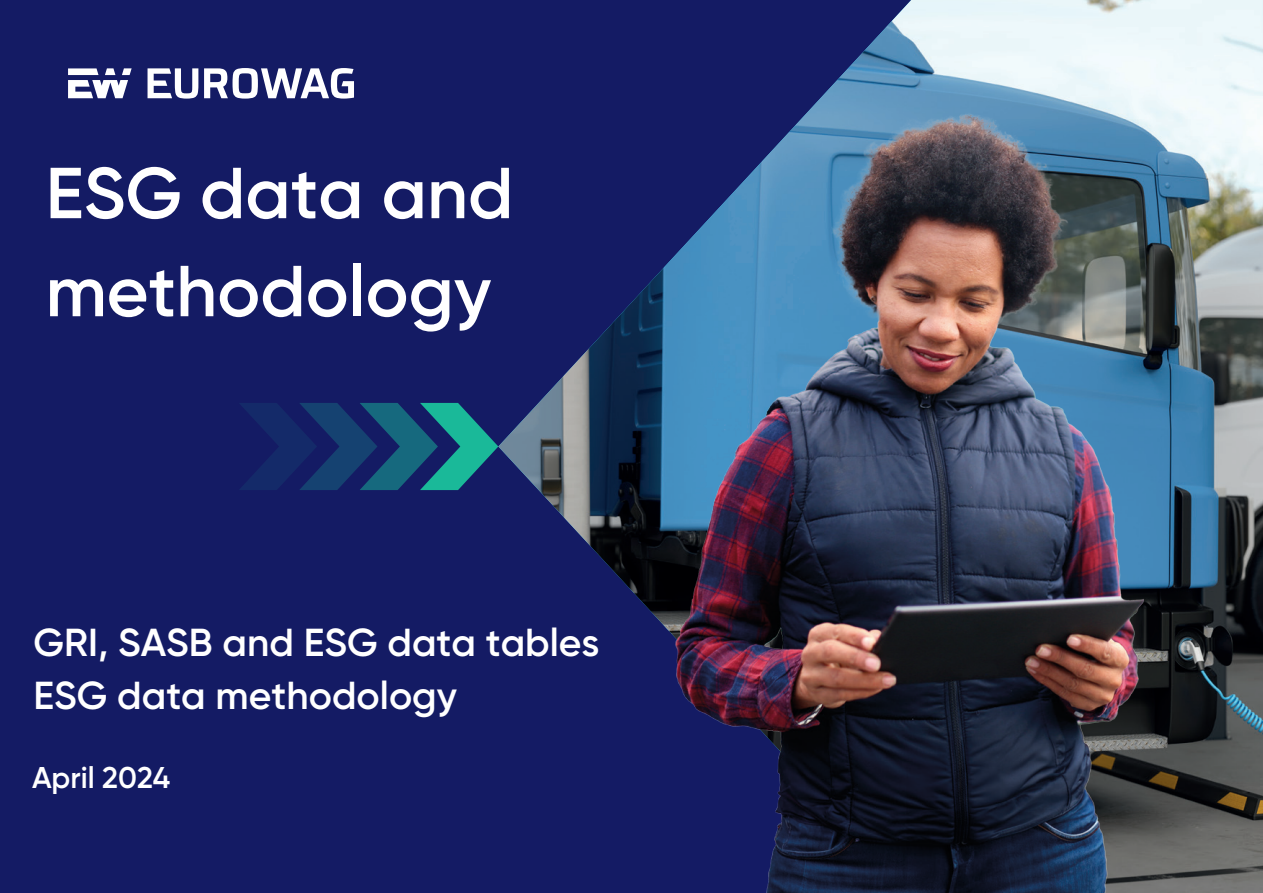
<style>
.page{position:relative;width:1263px;height:893px;background:#141b64}
.page>*{position:absolute;margin:0;border:0;box-sizing:border-box;transform-origin:0 0}
.t1{font:600 72px/98.1px "Gilroy";color:#fff}
.t2{font:600 39px/52.8px "Gilroy";color:#fff}
.t3{font:600 30px "Gilroy";color:#fff}
</style>
<div class="page">
<img style="left:498px;top:0;width:765px;height:539px">
<img style="left:584px;top:105px;width:679px;height:788px">
<svg style="left:68px;top:68px;width:64px;height:30px"></svg>
<svg style="left:148px;top:68px;width:50px;height:31px"></svg>
<svg style="left:204px;top:68px;width:150px;height:31px"></svg>
<svg style="left:240px;top:403px;width:258px;height:87px"></svg>
<h1 class="t1" style="left:46px;top:143px;width:469px">ESG data and methodology</h1>
<p class="t2" style="left:34px;top:616px;width:568px">GRI, SASB and ESG data tables<br>ESG data methodology</p>
<p class="t3" style="left:32px;top:759px;width:140px">April 2024</p>
</div>
